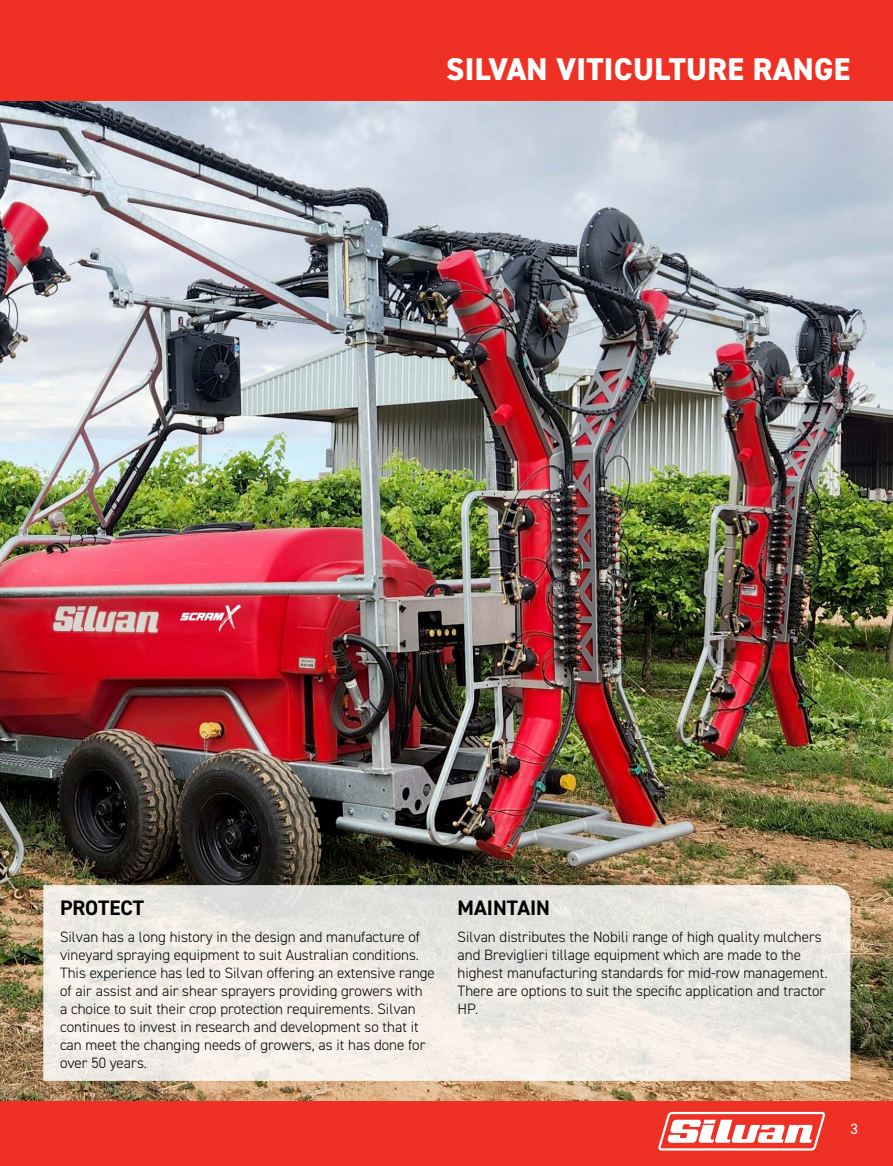
<style>
.page{position:relative;width:893px;height:1166px;background:#fff}
.page>*{position:absolute;margin:0;border:0;box-sizing:border-box;transform-origin:0 0}
.t1{font:800 31.5px "DIN2014";letter-spacing:.01em;color:#fff}
.t2{font:700 21px "DIN2014";color:#000}
.t3{font:300 15px/18px "DIN2014";color:#000}
.t4{font:15px "DIN2014";color:#fff}
</style>
<div class="page">
<div style="left:0;top:1099px;width:893px;height:66px;background:#ee3124"></div>
<svg style="left:658px;top:1111px;width:167px;height:40px"></svg>
<img style="left:0;top:101px;width:893px;height:998px">
<svg style="left:43px;top:884px;width:807px;height:196px;background:#ece8e2"></svg>
<div style="left:0;top:0;width:893px;height:101px;background:#ee3124"></div>
<h1 class="t1" style="left:446px;top:49px;width:405px">SILVAN VITICULTURE RANGE</h1>
<h2 class="t2" style="left:60px;top:893px;width:85px">PROTECT</h2>
<p class="t3" style="left:60px;top:927px;width:376px">Silvan has a long history in the design and manufacture of vineyard spraying equipment to suit Australian conditions.<br>This experience has led to Silvan offering an extensive range of air assist and air shear sprayers providing growers with<br>a choice to suit their crop protection requirements. Silvan continues to invest in research and development so that it can meet the changing needs of growers, as it has done for over 50 years.</p>
<h2 class="t2" style="left:458px;top:893px;width:94px">MAINTAIN</h2>
<p class="t3" style="left:458px;top:927px;width:372px">Silvan distributes the Nobili range of high quality mulchers and Breviglieri tillage equipment which are made to the highest manufacturing standards for mid-row management.<br>There are options to suit the specific application and tractor HP.</p>
<p class="t4" style="left:850px;top:1119px;width:9px">3</p>
</div>
